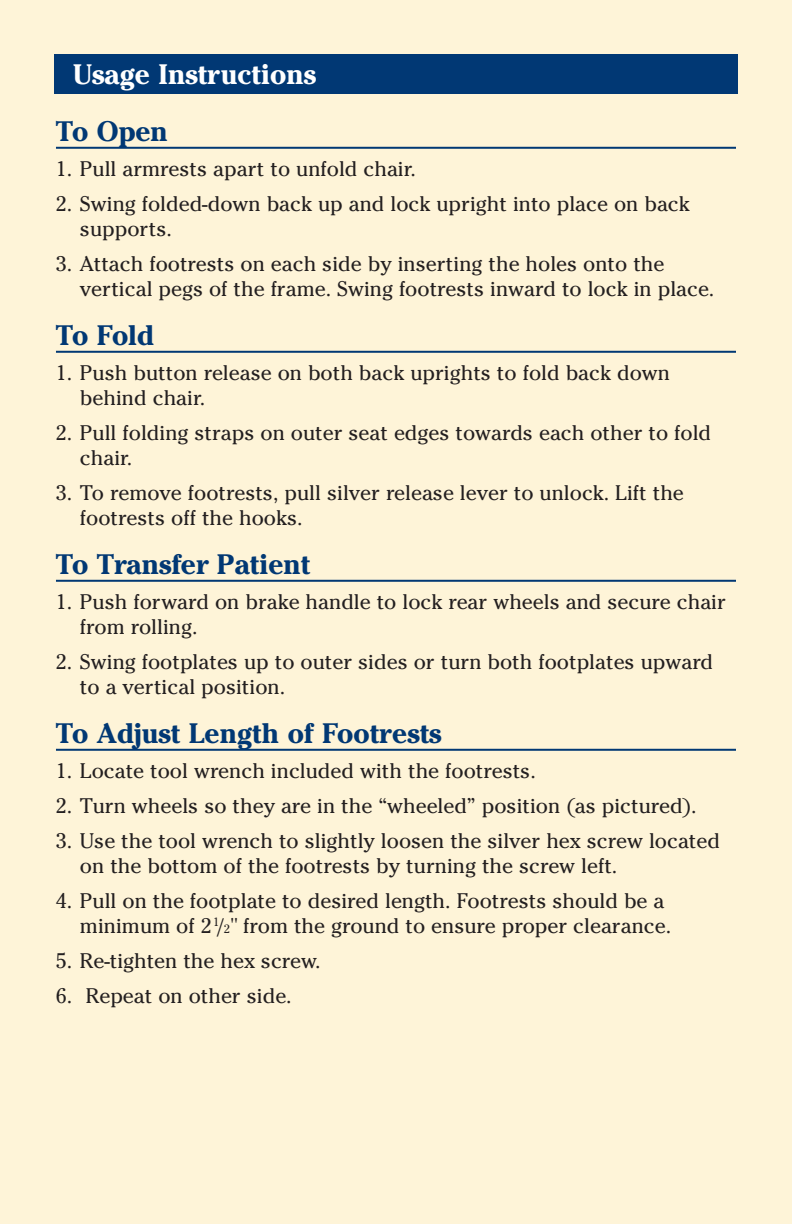
<style>
.page{position:relative;width:792px;height:1224px;background:#fef4d8}
.page>*{position:absolute;margin:0;border:0;box-sizing:border-box;transform-origin:0 0}
.t1{font:700 28px "Cheltenham";color:#013874}
.t2{font:700 28px "Cheltenham";color:#fff}
.t3{font:21px/25px "Cheltenham";color:#231f20}
.s1{font-size:12px}
</style>
<div class="page">
<div style="left:54px;top:54px;width:684px;height:39px;background:#013874"></div>
<hr style="left:56px;top:147px;width:680px;height:2px;background:#013874">
<hr style="left:56px;top:351px;width:680px;height:2px;background:#013874">
<hr style="left:56px;top:580px;width:680px;height:2px;background:#013874">
<hr style="left:56px;top:749px;width:680px;height:2px;background:#013874">
<h1 class="t2" style="left:73px;top:64px;width:244px">Usage Instructions</h1>
<h1 class="t1" style="left:56px;top:121px;width:114px">To Open</h1>
<p class="t3" style="left:56px;top:158px;width:362px">1. Pull armrests apart to unfold chair.</p>
<p class="t3" style="left:80px;top:193px;width:611px;text-indent:-24px">2. Swing folded-down back up and lock upright into place on back supports.</p>
<p class="t3" style="left:80px;top:253px;width:636px;text-indent:-24px">3. Attach footrests on each side by inserting the holes onto the vertical pegs of the frame. Swing footrests inward to lock in place.</p>
<h1 class="t1" style="left:56px;top:325px;width:100px">To Fold</h1>
<p class="t3" style="left:80px;top:362px;width:592px;text-indent:-24px">1. Push button release on both back uprights to fold back down behind chair.</p>
<p class="t3" style="left:80px;top:422px;width:633px;text-indent:-24px">2. Pull folding straps on outer seat edges towards each other to fold chair.</p>
<p class="t3" style="left:80px;top:482px;width:605px;text-indent:-24px">3. To remove footrests, pull silver release lever to unlock. Lift the footrests off the hooks.</p>
<h1 class="t1" style="left:56px;top:554px;width:256px">To Transfer Patient</h1>
<p class="t3" style="left:80px;top:591px;width:647px;text-indent:-24px">1. Push forward on brake handle to lock rear wheels and secure chair from rolling.</p>
<p class="t3" style="left:80px;top:651px;width:635px;text-indent:-24px">2. Swing footplates up to outer sides or turn both footplates upward to a vertical position.</p>
<h1 class="t1" style="left:56px;top:723px;width:387px">To Adjust Length of Footrests</h1>
<p class="t3" style="left:56px;top:760px;width:481px">1. Locate tool wrench included with the footrests.</p>
<p class="t3" style="left:56px;top:795px;width:642px">2. Turn wheels so they are in the “wheeled” position (as pictured).</p>
<p class="t3" style="left:80px;top:830px;width:642px;text-indent:-24px">3. Use the tool wrench to slightly loosen the silver hex screw located on the bottom of the footrests by turning the screw left.</p>
<p class="t3" style="left:80px;top:890px;width:593px;text-indent:-24px">4. Pull on the footplate to desired length. Footrests should be a minimum of 2<sup>1</sup>/<span class="s1">2</span>" from the ground to ensure proper clearance.</p>
<p class="t3" style="left:56px;top:950px;width:266px">5. Re-tighten the hex screw.</p>
<p class="t3" style="left:56px;top:985px;width:237px">6. Repeat on other side.</p>
</div>
